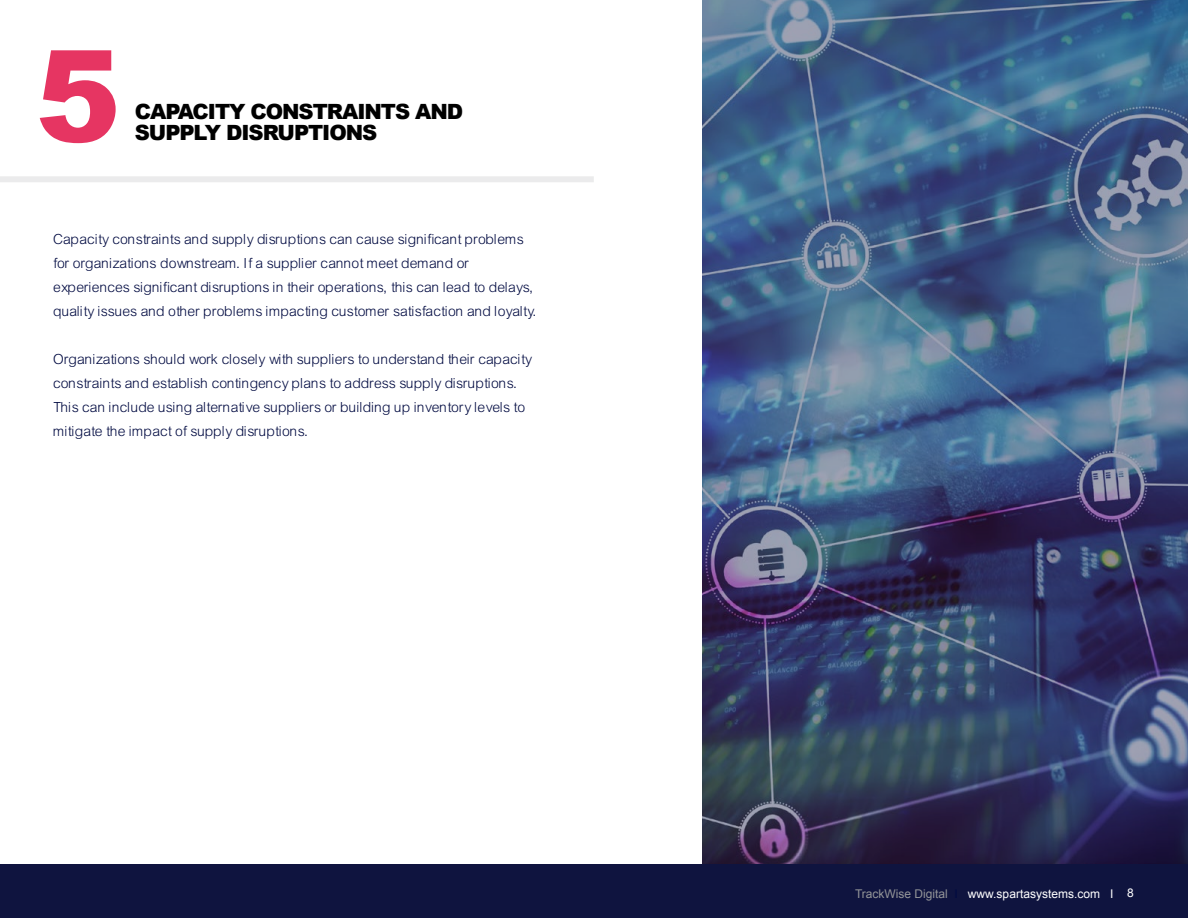
<style>
.page{position:relative;width:1188px;height:918px;background:#fff}
.page>*{position:absolute;margin:0;border:0;box-sizing:border-box;transform-origin:0 0}
.t1{font:900 127.5px "Arial";color:#e63562}
.Bodycopy{font:900 21px/21px "Arial";letter-spacing:-.05em;color:#000}
.Bodycopy-2{font:15px/24px "Arial Lgt";color:#000a41}
.t2{font:12px "Arial";color:#fff}
.s1{color:#939598}
.s2{color:#000a41}
</style>
<div class="page">
<div style="left:0;top:864px;width:1188px;height:54px;background:#0f143f"></div>
<svg style="left:702px;top:0;width:486px;height:864px;background:#40567c"></svg>
<div style="left:0;top:176px;width:594px;height:6px;background:#ebebec"></div>
<p class="t1" style="left:36px;top:4px;width:87px">5</p>
<p class="Bodycopy" style="left:135px;top:101px;width:330px">CAPACITY CONSTRAINTS AND<br>SUPPLY DISRUPTIONS</p>
<p class="Bodycopy-2" style="left:54px;top:227px;width:485px">Capacity constraints and supply disruptions can cause significant problems for organizations downstream. If a supplier cannot meet demand or experiences significant disruptions in their operations, this can lead to delays, quality issues and other problems impacting customer satisfaction and loyalty.</p>
<p class="Bodycopy-2" style="left:54px;top:347px;width:480px">Organizations should work closely with suppliers to understand their capacity constraints and establish contingency plans to address supply disruptions.</p>
<p class="Bodycopy-2" style="left:54px;top:395px;width:474px">This can include using alternative suppliers or building up inventory levels to mitigate the impact of supply disruptions.</p>
<p class="t2" style="left:855px;top:886px;width:280px"><span class="s1">TrackWise Digital</span> <span class="s2">I</span> www.spartasystems.com I 8</p>
</div>
